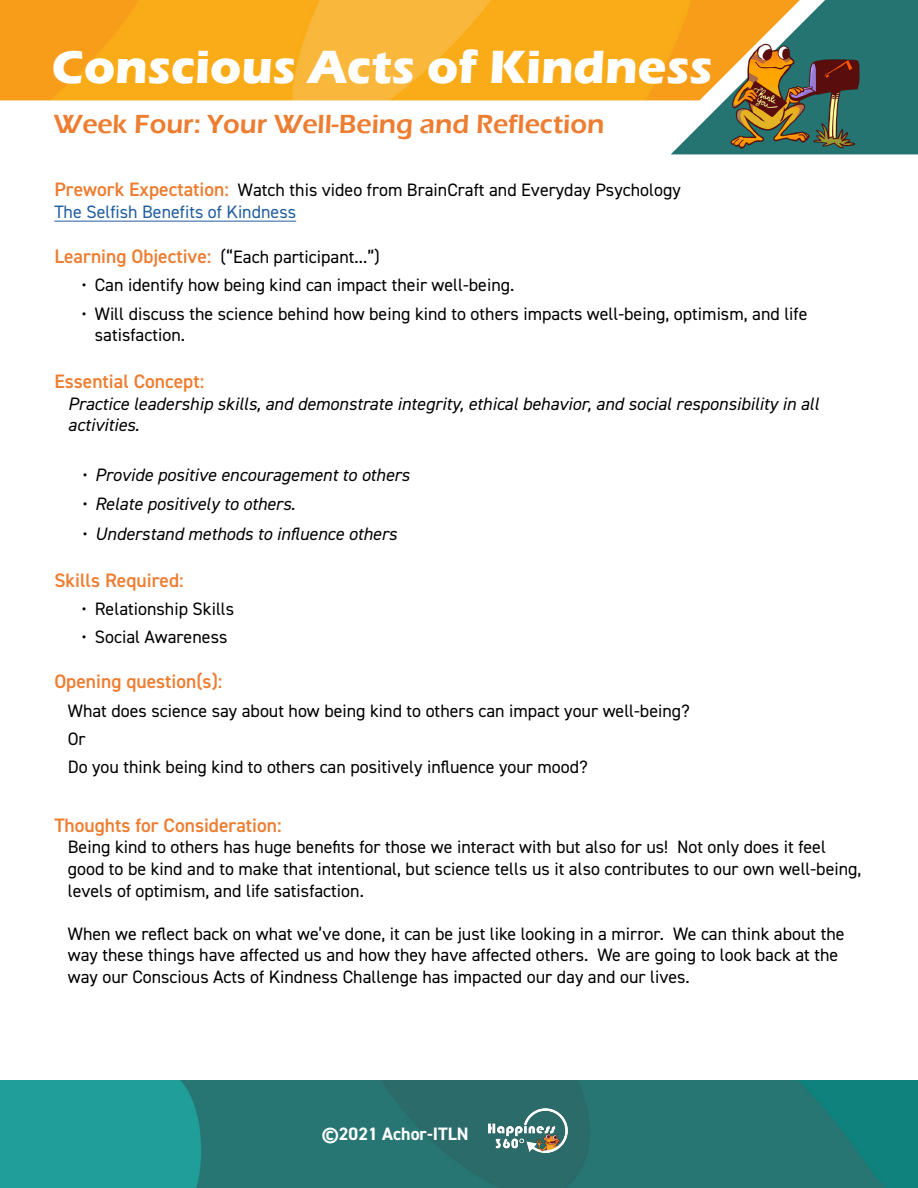
<style>
.page{position:relative;width:918px;height:1188px;background:#fff}
.page>*{position:absolute;margin:0;border:0;box-sizing:border-box;transform-origin:0 0}
.t1{font:700 48px "Eras ITC";color:#fff}
.t2{font:600 27px "Eras ITC";color:#ed7d31}
.t3{font:600 19.5px "DIN2014";color:#ed7d31}
.t4{font:18px/21.6px "DIN2014";color:#000}
.t5{font:italic 18px/21.6px "DIN2014";color:#000}
.t6{font:700 18px "DIN2014";color:#fff}
.s1{font-weight:600;font-size:19.5px;color:#ed7d31}
.s2{color:#215e9e}
</style>
<div class="page">
<img style="left:0;top:1080px;width:918px;height:108px">
<img style="left:0;top:0;width:671px;height:100px">
<img style="left:671px;top:0;width:247px;height:154px">
<img style="left:489px;top:1108px;width:79px;height:44px">
<img style="left:729px;top:43px;width:131px;height:105px">
<hr style="left:54px;top:221px;width:242px;height:1px;background:#215e9e">
<h1 class="t1" style="left:52px;top:40px;width:662px">Conscious Acts of Kindness</h1>
<h2 class="t2" style="left:54px;top:109px;width:552px">Week Four: Your Well-Being and Reflection</h2>
<p class="t4" style="left:54px;top:179px;width:628px"><span class="s1">Prework Expectation:</span> Watch this video from BrainCraft and Everyday Psychology<br><span class="s2">The Selfish Benefits of Kindness</span></p>
<p class="t4" style="left:54px;top:246px;width:327px"><span class="s1">Learning Objective:</span> (“Each participant...”)</p>
<p class="t4" style="left:81px;top:274px;width:435px">• Can identify how being kind can impact their well-being.</p>
<p class="t4" style="left:95px;top:302px;width:714px;text-indent:-14px">• Will discuss the science behind how being kind to others impacts well-being, optimism, and life satisfaction.</p>
<p class="t3" style="left:54px;top:368px;width:151px">Essential Concept:</p>
<p class="t5" style="left:68px;top:392px;width:753px">Practice leadership skills, and demonstrate integrity, ethical behavior, and social responsibility in all activities.</p>
<p class="t5" style="left:81px;top:464px;width:330px">• Provide positive encouragement to others</p>
<p class="t5" style="left:81px;top:492px;width:215px">• Relate positively to others.</p>
<p class="t5" style="left:81px;top:522px;width:317px">• Understand methods to influence others</p>
<p class="t3" style="left:54px;top:567px;width:131px">Skills Required:</p>
<p class="t4" style="left:81px;top:598px;width:154px">• Relationship Skills</p>
<p class="t4" style="left:81px;top:626px;width:148px">• Social Awareness</p>
<p class="t3" style="left:54px;top:669px;width:170px">Opening question(s):</p>
<p class="t4" style="left:68px;top:696px;width:624px;line-height:28.3px">What does science say about how being kind to others can impact your well-being?<br>Or<br>Do you think being kind to others can positively influence your mood?</p>
<p class="t3" style="left:54px;top:812px;width:229px">Thoughts for Consideration:</p>
<p class="t4" style="left:68px;top:836px;width:795px">Being kind to others has huge benefits for those we interact with but also for us! Not only does it feel good to be kind and to make that intentional, but science tells us it also contributes to our own well-being, levels of optimism, and life satisfaction.</p>
<p class="t4" style="left:68px;top:922px;width:778px">When we reflect back on what we’ve done, it can be just like looking in a mirror. We can think about the way these things have affected us and how they have affected others. We are going to look back at the way our Conscious Acts of Kindness Challenge has impacted our day and our lives.</p>
<p class="t6" style="left:322px;top:1122px;width:148px">©2021 Achor-ITLN</p>
</div>
